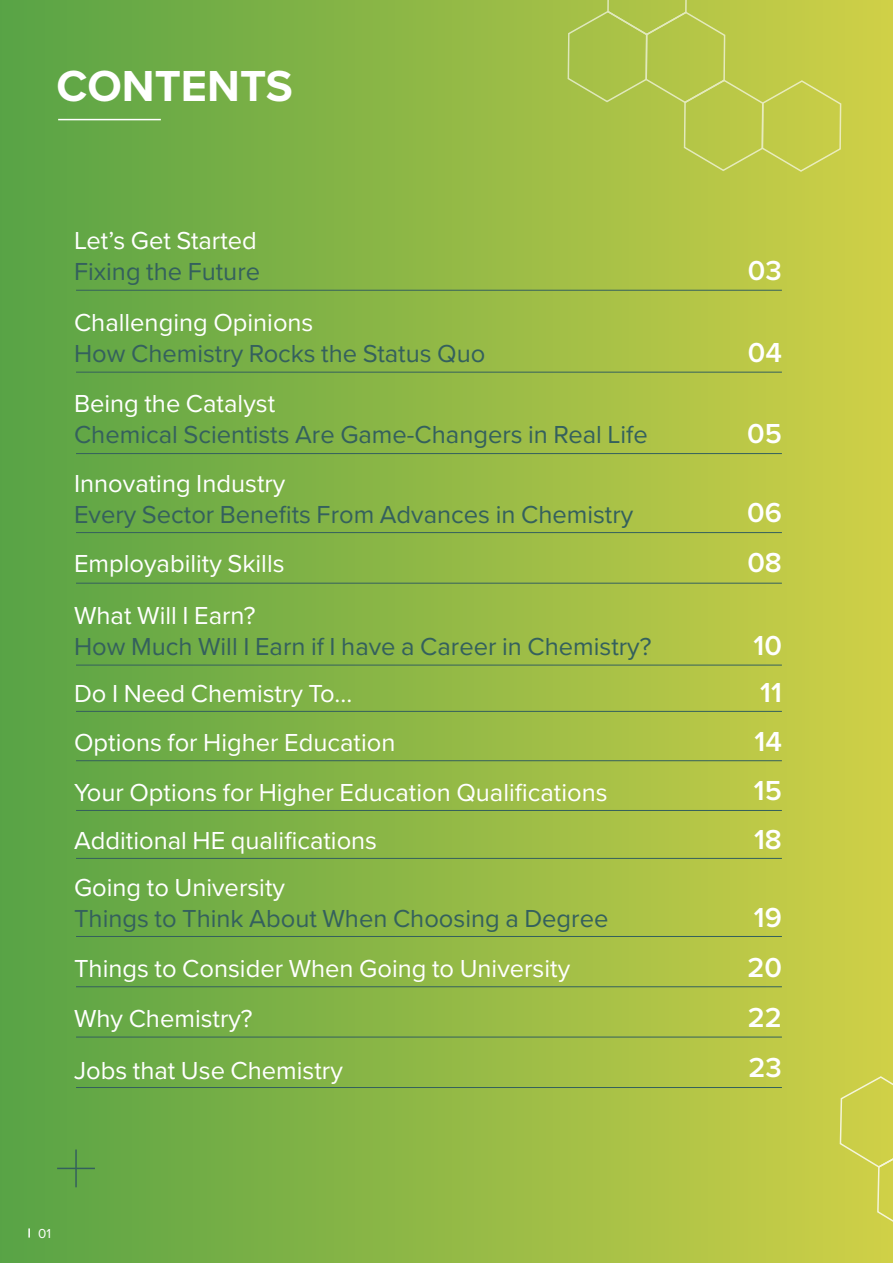
<style>
.page{position:relative;width:893px;height:1263px;background:#fff}
.page>*{position:absolute;margin:0;border:0;box-sizing:border-box;transform-origin:0 0}
.t1{font:700 45px "Proxima Nova";color:#fff}
.t2{font:600 28.5px/49.9px "Proxima Nova";color:#fff}
.t3{font:25.5px/51px "Proxima Nova";color:#fff}
.t4{font:25.5px "Proxima Nova";color:#34605d}
.t5{font:13.5px "Proxima Nova";color:#fff}
</style>
<div class="page">
<div style="left:0;top:0;width:893px;height:1263px;background:linear-gradient(to right,#57a346,#cfd047)"></div>
<hr style="left:57px;top:1168px;width:38px;height:1px;background:#34605d">
<hr style="left:75px;top:1149px;width:2px;height:38px;background:#34605d">
<hr style="left:76px;top:290px;width:706px;height:1px;background:#34605d">
<hr style="left:76px;top:372px;width:706px;height:1px;background:#34605d">
<hr style="left:76px;top:453px;width:706px;height:1px;background:#34605d">
<hr style="left:76px;top:532px;width:706px;height:1px;background:#34605d">
<hr style="left:76px;top:583px;width:706px;height:1px;background:#34605d">
<hr style="left:76px;top:665px;width:706px;height:1px;background:#34605d">
<hr style="left:76px;top:711px;width:706px;height:1px;background:#34605d">
<hr style="left:76px;top:760px;width:706px;height:1px;background:#34605d">
<hr style="left:76px;top:810px;width:706px;height:1px;background:#34605d">
<hr style="left:76px;top:858px;width:706px;height:1px;background:#34605d">
<hr style="left:76px;top:936px;width:706px;height:1px;background:#34605d">
<hr style="left:76px;top:986px;width:706px;height:1px;background:#34605d">
<hr style="left:76px;top:1037px;width:706px;height:1px;background:#34605d">
<hr style="left:76px;top:1087px;width:706px;height:1px;background:#34605d">
<hr style="left:58px;top:119px;width:103px;height:1px;background:#fff">
<div style="left:839px;top:1075px;width:54px;height:162px;background:#cdcf47"></div>
<svg style="left:568px;top:0;width:273px;height:172px;background:#b7c74a"></svg>
<svg style="left:28px;top:1228px;width:2px;height:9px"></svg>
<h1 class="t1" style="left:57px;top:53px;width:238px">CONTENTS</h1>
<p class="t3" style="left:74px;top:214px;width:184px">Let’s Get Started</p>
<p class="t4" style="left:74px;top:252px;width:188px">Fixing the Future</p>
<p class="t2" style="left:748px;top:244px;width:35px">03</p>
<p class="t3" style="left:74px;top:296px;width:241px">Challenging Opinions</p>
<p class="t4" style="left:74px;top:334px;width:413px">How Chemistry Rocks the Status Quo</p>
<p class="t3" style="left:74px;top:377px;width:203px">Being the Catalyst</p>
<p class="t4" style="left:74px;top:415px;width:575px">Chemical Scientists Are Game-Changers in Real Life</p>
<p class="t3" style="left:74px;top:457px;width:213px">Innovating Industry</p>
<p class="t4" style="left:74px;top:495px;width:561px">Every Sector Benefits From Advances in Chemistry</p>
<p class="t3" style="left:74px;top:537px;width:212px">Employability Skills</p>
<p class="t3" style="left:74px;top:589px;width:183px">What Will I Earn?</p>
<p class="t4" style="left:74px;top:627px;width:579px">How Much Will I Earn if I have a Career in Chemistry?</p>
<p class="t3" style="left:74px;top:668px;width:323px;line-height:49.2px">Do I Need Chemistry To...<br>Options for Higher Education</p>
<p class="t3" style="left:74px;top:766px;width:535px">Your Options for Higher Education Qualifications</p>
<p class="t3" style="left:74px;top:815px;width:305px;line-height:47.4px">Additional HE qualifications<br>Going to University</p>
<p class="t4" style="left:74px;top:899px;width:536px">Things to Think About When Choosing a Degree</p>
<p class="t3" style="left:74px;top:942px;width:498px">Things to Consider When Going to University<br>Why Chemistry?<br>Jobs that Use Chemistry</p>
<p class="t2" style="left:748px;top:327px;width:36px">04</p>
<p class="t2" style="left:747px;top:407px;width:36px">05</p>
<p class="t2" style="left:747px;top:487px;width:36px;line-height:49.3px">06<br>08</p>
<p class="t2" style="left:753px;top:622px;width:30px;line-height:46.5px">10<br>11</p>
<p class="t2" style="left:754px;top:716px;width:29px">14</p>
<p class="t2" style="left:754px;top:765px;width:29px;line-height:48.8px">15<br>18</p>
<p class="t2" style="left:747px;top:892px;width:36px;text-align:justify">19<br>20<br>22</p>
<p class="t2" style="left:749px;top:1042px;width:35px">23</p>
<p class="t5" style="left:38px;top:1223px;width:14px">01</p>
</div>
